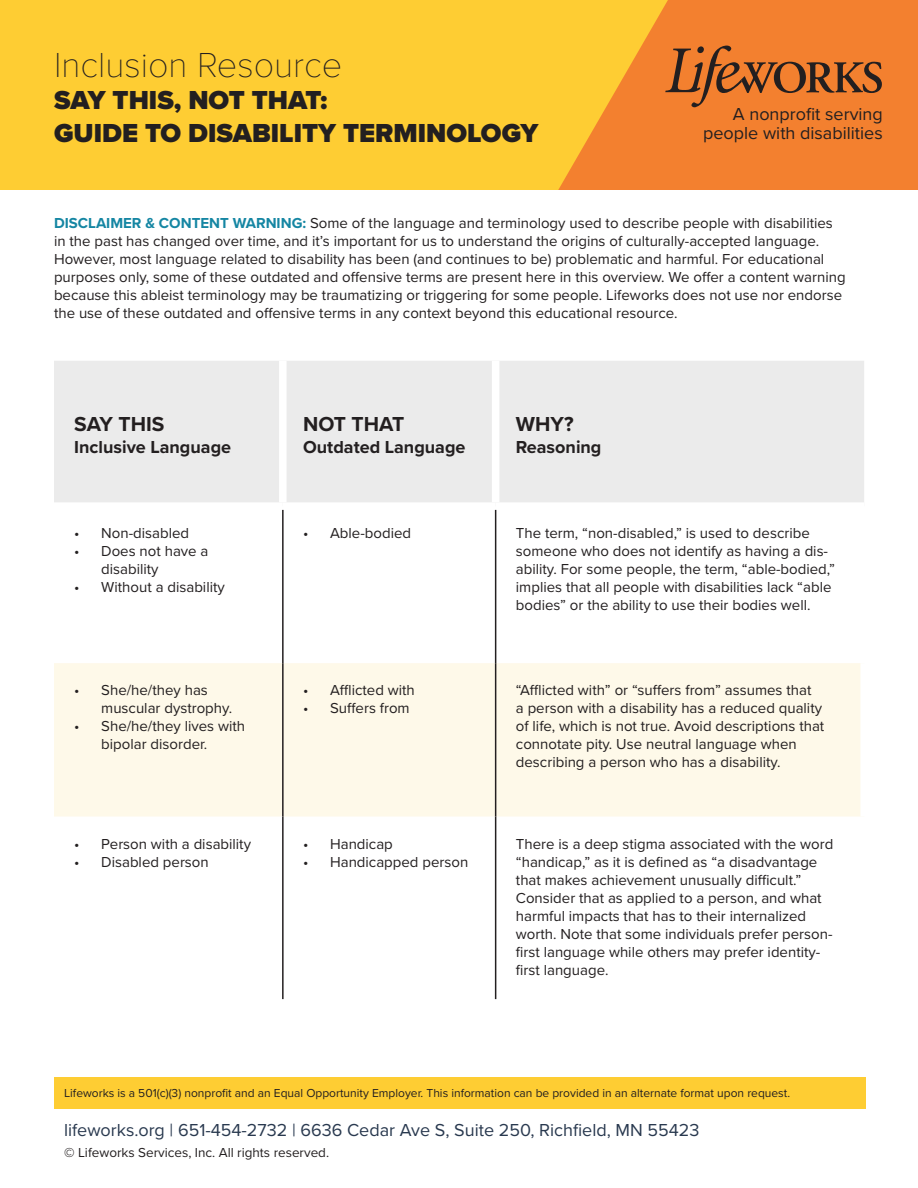
<style>
.page{position:relative;width:918px;height:1188px;background:#fff}
.page>*{position:absolute;margin:0;border:0;box-sizing:border-box;transform-origin:0 0}
.t1{font:100 36px "Proxima Nova T";color:#231f20}
.t2{font:900 27px/32.4px "Proxima Nova";color:#231f20}
.t3{font:700 21px "Proxima Nova";color:#231f20}
.t4{font:18px "Proxima Nova";color:#29394f}
.t5{font:700 18px "Proxima Nova";color:#231f20}
.t6{font:18px/19.5px "Proxima Nova";color:#231f20;text-align:right}
.t7{font:15px/18px "Proxima Nova";color:#231f20}
.t8{font:13.5px "Proxima Nova";color:#231f20}
.t9{font:12px "Proxima Nova";color:#231f20}
.s1{font-weight:700;color:#1586a3}
.s2{font-weight:700}
</style>
<div class="page">
<div style="left:0;top:0;width:918px;height:190px;background:#fecd33"></div>
<svg style="left:558px;top:0;width:360px;height:190px;fill:#f3802f"></svg>
<svg style="left:665px;top:46px;width:217px;height:61px;background:#c76b2b"></svg>
<div style="left:54px;top:1078px;width:812px;height:31px;background:#fecd33"></div>
<div style="left:54px;top:361px;width:810px;height:141px;background:#ebebeb"></div>
<div style="left:54px;top:663px;width:806px;height:154px;background:#fef9e9"></div>
<div style="left:279px;top:361px;width:8px;height:141px;background:#fff"></div>
<div style="left:492px;top:361px;width:7px;height:141px;background:#fff"></div>
<hr style="left:282px;top:510px;width:2px;height:153px;background:#231f20">
<hr style="left:495px;top:510px;width:1px;height:153px;background:#231f20">
<hr style="left:282px;top:663px;width:2px;height:154px;background:#231f20">
<hr style="left:495px;top:663px;width:1px;height:154px;background:#231f20">
<hr style="left:282px;top:817px;width:2px;height:182px;background:#231f20">
<hr style="left:495px;top:817px;width:1px;height:182px;background:#231f20">
<h1 class="t1" style="left:54px;top:38px;width:290px">Inclusion Resource</h1>
<h2 class="t2" style="left:54px;top:84px;width:486px">SAY THIS, NOT THAT:<br>GUIDE TO DISABILITY TERMINOLOGY</h2>
<p class="t6" style="left:703px;top:103px;width:181px">A nonprofit serving people with disabilities</p>
<p class="t7" style="left:54px;top:213px;width:793px"><span class="s1">DISCLAIMER &amp; CONTENT WARNING:</span> Some of the language and terminology used to describe people with disabilities in the past has changed over time, and it’s important for us to understand the origins of culturally-accepted language.<br>However, most language related to disability has been (and continues to be) problematic and harmful. For educational purposes only, some of these outdated and offensive terms are present here in this overview. We offer a content warning because this ableist terminology may be traumatizing or triggering for some people. Lifeworks does not use nor endorse the use of these outdated and offensive terms in any context beyond this educational resource.</p>
<h3 class="t3" style="left:74px;top:408px;width:92px">SAY THIS</h3>
<p class="t5" style="left:74px;top:433px;width:158px">Inclusive Language</p>
<p class="t7" style="left:74px;top:524px;width:116px">• Non-disabled</p>
<p class="t7" style="left:101px;top:542px;width:109px;text-indent:-27px">• Does not have a disability</p>
<p class="t7" style="left:74px;top:578px;width:152px">• Without a disability</p>
<p class="t7" style="left:101px;top:681px;width:132px;text-indent:-27px">• She/he/they has muscular dystrophy.</p>
<p class="t7" style="left:101px;top:717px;width:145px;text-indent:-27px">• She/he/they lives with bipolar disorder.</p>
<p class="t7" style="left:74px;top:834px;width:178px">• Person with a disability</p>
<p class="t7" style="left:74px;top:852px;width:136px">• Disabled person</p>
<h3 class="t3" style="left:303px;top:408px;width:103px">NOT THAT</h3>
<p class="t5" style="left:303px;top:433px;width:164px">Outdated Language</p>
<h3 class="t3" style="left:516px;top:408px;width:59px">WHY?</h3>
<p class="t5" style="left:516px;top:433px;width:87px">Reasoning</p>
<p class="t7" style="left:303px;top:524px;width:110px">• Able-bodied</p>
<p class="t7" style="left:516px;top:524px;width:321px">The term, “non-disabled,” is used to describe someone who does not identify as having a dis&shy;ability. For some people, the term, “able-bodied,” implies that all people with disabilities lack “able bodies” or the ability to use their bodies well.</p>
<p class="t7" style="left:303px;top:681px;width:113px">• Afflicted with</p>
<p class="t7" style="left:303px;top:699px;width:108px">• Suffers from</p>
<p class="t7" style="left:303px;top:834px;width:91px">• Handicap</p>
<p class="t7" style="left:303px;top:852px;width:167px">• Handicapped person</p>
<p class="t7" style="left:516px;top:681px;width:310px">“Afflicted with” or “suffers from” assumes that<br>a person with a disability has a reduced quality of life, which is not true. Avoid descriptions that connotate pity. Use neutral language when describing a person who has a disability.</p>
<p class="t7" style="left:516px;top:834px;width:319px">There is a deep stigma associated with the word “handicap,” as it is defined as “a disadvantage that makes achievement unusually difficult.” Consider that as applied to a person, and what harmful impacts that has to their internalized worth. Note that some individuals prefer person&shy;first language while others may prefer identity&shy;first language.</p>
<p class="t9" style="left:64px;top:1084px;width:728px">Lifeworks is a 501(c)(3) nonprofit and an Equal Opportunity Employer. This information can be provided in an alternate format upon request.</p>
<p class="t4" style="left:64px;top:1117px;width:637px">lifeworks.org | 651-454-2732 | 6636 Cedar Ave S, Suite 250, Richfield, MN 55423</p>
<p class="t8" style="left:64px;top:1143px;width:267px"><span class="s2">©</span> Lifeworks Services, Inc. All rights reserved.</p>
</div>
